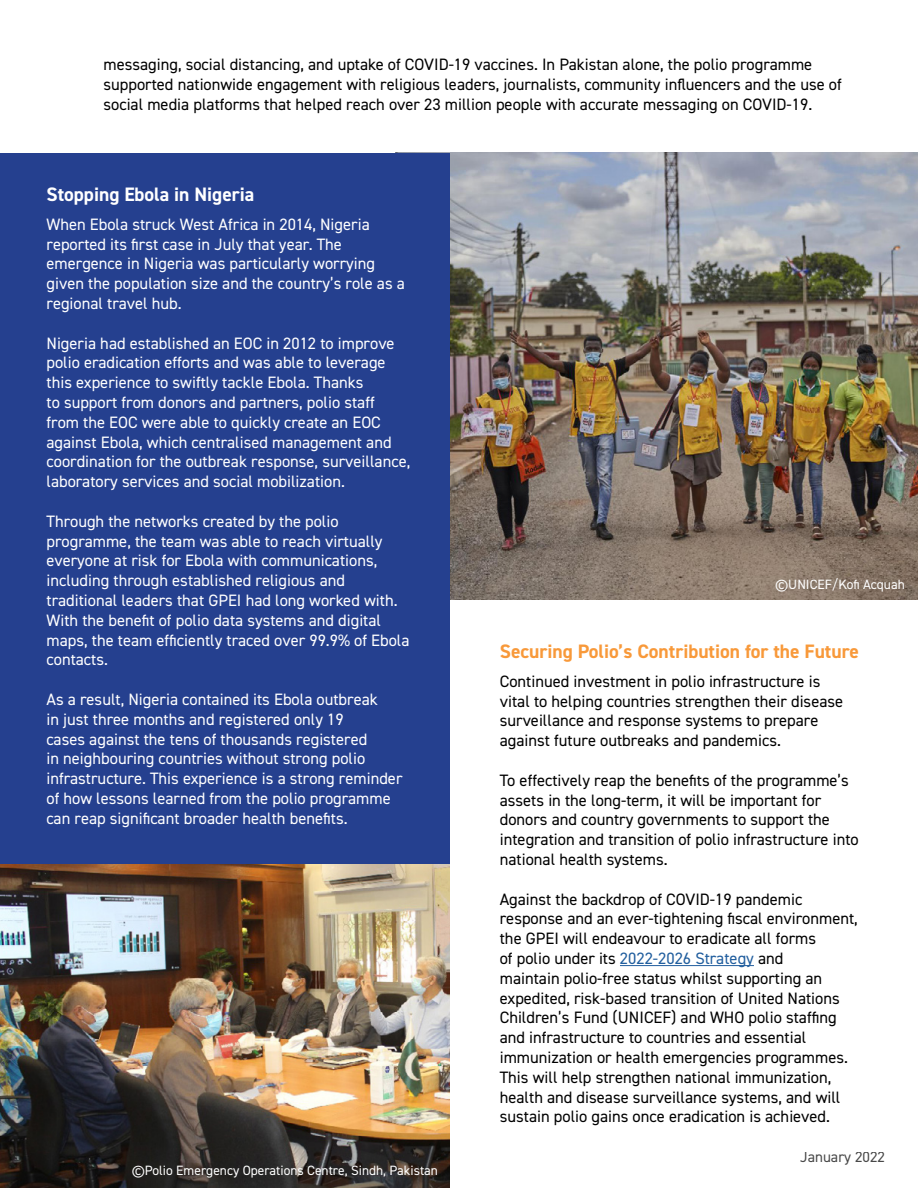
<style>
.page{position:relative;width:918px;height:1188px;background:#fff}
.page>*{position:absolute;margin:0;border:0;box-sizing:border-box;transform-origin:0 0}
.t1{font:700 19.5px "DIN2014";color:#f8993a}
.t2{font:700 19.5px "DIN2014";color:#fff}
.t3{font:16.5px/19.8px "DIN2014";color:#000}
.t4{font:16.5px/19.8px "DIN2014";color:#fff}
.t5{font:15px "DIN2014";color:#000}
.t6{font:13.5px "DIN2014";color:#fff}
.s1{color:#215e9e}
</style>
<div class="page">
<img style="left:0;top:863px;width:450px;height:325px">
<img style="left:450px;top:153px;width:468px;height:447px">
<div style="left:0;top:153px;width:450px;height:710px;background:#25408f"></div>
<hr style="left:620px;top:965px;width:134px;height:1px;background:#215e9e">
<p class="t3" style="left:104px;top:55px;width:740px">messaging, social distancing, and uptake of COVID-19 vaccines. In Pakistan alone, the polio programme supported nationwide engagement with religious leaders, journalists, community influencers and the use of social media platforms that helped reach over 23 million people with accurate messaging on COVID-19.</p>
<p class="t2" style="left:46px;top:181px;width:209px">Stopping Ebola in Nigeria</p>
<p class="t4" style="left:46px;top:214px;width:360px">When Ebola struck West Africa in 2014, Nigeria reported its first case in July that year. The emergence in Nigeria was particularly worrying given the population size and the country’s role as a regional travel hub.</p>
<p class="t4" style="left:46px;top:333px;width:365px">Nigeria had established an EOC in 2012 to improve polio eradication efforts and was able to leverage this experience to swiftly tackle Ebola. Thanks<br>to support from donors and partners, polio staff from the EOC were able to quickly create an EOC against Ebola, which centralised management and coordination for the outbreak response, surveillance, laboratory services and social mobilization.</p>
<p class="t4" style="left:46px;top:511px;width:365px">Through the networks created by the polio programme, the team was able to reach virtually everyone at risk for Ebola with communications, including through established religious and traditional leaders that GPEI had long worked with.<br>With the benefit of polio data systems and digital maps, the team efficiently traced over 99.9% of Ebola contacts.</p>
<p class="t4" style="left:46px;top:689px;width:358px">As a result, Nigeria contained its Ebola outbreak<br>in just three months and registered only 19<br>cases against the tens of thousands registered<br>in neighbouring countries without strong polio infrastructure. This experience is a strong reminder of how lessons learned from the polio programme can reap significant broader health benefits.</p>
<p class="t6" style="left:132px;top:1162px;width:308px">©Polio Emergency Operations Centre, Sindh, Pakistan</p>
<p class="t6" style="left:775px;top:576px;width:131px">©UNICEF/Kofi Acquah</p>
<p class="t1" style="left:500px;top:638px;width:361px">Securing Polio’s Contribution for the Future</p>
<p class="t3" style="left:500px;top:671px;width:345px">Continued investment in polio infrastructure is vital to helping countries strengthen their disease surveillance and response systems to prepare against future outbreaks and pandemics.</p>
<p class="t3" style="left:500px;top:770px;width:361px">To effectively reap the benefits of the programme’s assets in the long-term, it will be important for donors and country governments to support the integration and transition of polio infrastructure into national health systems.</p>
<p class="t3" style="left:500px;top:889px;width:360px">Against the backdrop of COVID-19 pandemic response and an ever-tightening fiscal environment, the GPEI will endeavour to eradicate all forms<br>of polio under its <span class="s1">2022-2026 Strategy</span> and<br>maintain polio-free status whilst supporting an expedited, risk-based transition of United Nations Children’s Fund (UNICEF) and WHO polio staffing and infrastructure to countries and essential immunization or health emergencies programmes.<br>This will help strengthen national immunization, health and disease surveillance systems, and will sustain polio gains once eradication is achieved.</p>
<p class="t5" style="left:800px;top:1148px;width:86px">January 2022</p>
</div>
